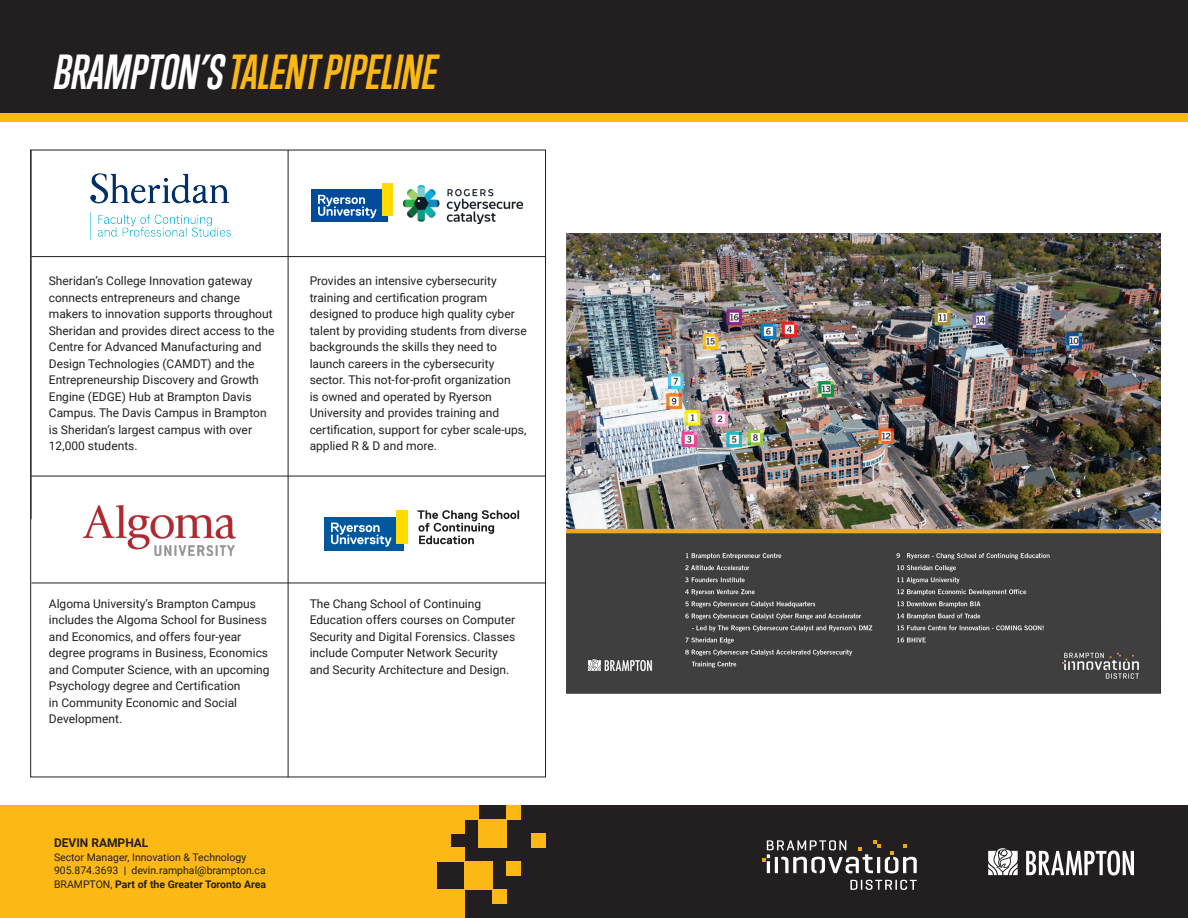
<style>
.page{position:relative;width:1188px;height:918px;background:#fff}
.page>*{position:absolute;margin:0;border:0;box-sizing:border-box;transform-origin:0 0}
.t1{font:italic 700 45px "Trump Gothic Pro";color:#fcb814}
.t2{font:12px/16.5px "Roboto";color:#231f20}
.t3{font:700 12px "Roboto";color:#231f20}
.t4{font:10.5px/13.5px "Roboto";color:#231f20}
.s1{color:#fff}
.s2{font-weight:700}
</style>
<div class="page">
<div style="left:417px;top:806px;width:771px;height:112px;background:#231f20"></div>
<div style="left:0;top:806px;width:436px;height:112px;background:#fcb814"></div>
<div style="left:436px;top:806px;width:28px;height:28px;background:#fcb814"></div>
<div style="left:464px;top:862px;width:28px;height:28px;background:#fcb814"></div>
<div style="left:478px;top:820px;width:28px;height:28px;background:#fcb814"></div>
<div style="left:436px;top:890px;width:28px;height:28px;background:#fcb814"></div>
<div style="left:506px;top:806px;width:14px;height:14px;background:#fcb814"></div>
<div style="left:492px;top:890px;width:14px;height:14px;background:#fcb814"></div>
<div style="left:506px;top:862px;width:14px;height:14px;background:#fcb814"></div>
<div style="left:532px;top:834px;width:14px;height:14px;background:#fcb814"></div>
<div style="left:464px;top:806px;width:14px;height:14px;background:#fcb814"></div>
<div style="left:450px;top:848px;width:14px;height:14px;background:#fcb814"></div>
<div style="left:436px;top:834px;width:14px;height:14px;background:#fcb814"></div>
<div style="left:436px;top:848px;width:14px;height:14px;background:#fcb814"></div>
<svg style="left:988px;top:848px;width:30px;height:27px"></svg>
<svg style="left:1026px;top:851px;width:108px;height:24px"></svg>
<svg style="left:850px;top:880px;width:67px;height:10px"></svg>
<svg style="left:762px;top:840px;width:155px;height:33px"></svg>
<div style="left:0;top:0;width:1188px;height:113px;background:#231f20"></div>
<div style="left:0;top:113px;width:1188px;height:9px;background:#fcb814"></div>
<img style="left:566px;top:234px;width:594px;height:459px">
<hr style="left:31px;top:476px;width:515px;height:1px;background:#231f20">
<hr style="left:31px;top:583px;width:515px;height:1px;background:#231f20">
<hr style="left:31px;top:256px;width:515px;height:1px;background:#231f20">
<hr style="left:288px;top:150px;width:1px;height:627px;background:#231f20">
<svg style="left:418px;top:510px;width:101px;height:34px"></svg>
<div style="left:324px;top:517px;width:80px;height:34px;background:#01589c"></div>
<div style="left:397px;top:510px;width:11px;height:34px;background:#ffdc01"></div>
<svg style="left:331px;top:523px;width:60px;height:24px"></svg>
<img style="left:90px;top:174px;width:140px;height:65px">
<img style="left:84px;top:506px;width:151px;height:49px">
<img style="left:404px;top:186px;width:118px;height:38px">
<div style="left:312px;top:190px;width:76px;height:32px;background:#004c9b"></div>
<div style="left:382px;top:183px;width:10px;height:33px;background:#ffdc00"></div>
<svg style="left:318px;top:195px;width:58px;height:23px"></svg>
<p class="t1" style="left:54px;top:45px;width:385px"><span class="s1">BRAMPTON’S</span> TALENT PIPELINE</p>
<p class="t2" style="left:49px;top:272px;width:227px">Sheridan’s College Innovation gateway connects entrepreneurs and change makers to innovation supports throughout Sheridan and provides direct access to the Centre for Advanced Manufacturing and Design Technologies (CAMDT) and the Entrepreneurship Discovery and Growth Engine (EDGE) Hub at Brampton Davis Campus. The Davis Campus in Brampton is Sheridan’s largest campus with over 12,000 students.</p>
<p class="t2" style="left:310px;top:272px;width:219px">Provides an intensive cybersecurity training and certification program designed to produce high quality cyber talent by providing students from diverse backgrounds the skills they need to launch careers in the cybersecurity sector. This not-for-profit organization<br>is owned and operated by Ryerson University and provides training and certification, support for cyber scale-ups, applied R &amp; D and more.</p>
<p class="t2" style="left:49px;top:595px;width:222px">Algoma University’s Brampton Campus includes the Algoma School for Business and Economics, and offers four-year degree programs in Business, Economics and Computer Science, with an upcoming Psychology degree and Certification<br>in Community Economic and Social Development.</p>
<p class="t2" style="left:310px;top:595px;width:207px">The Chang School of Continuing Education offers courses on Computer Security and Digital Forensics. Classes include Computer Network Security and Security Architecture and Design.</p>
<p class="t3" style="left:54px;top:834px;width:96px">DEVIN RAMPHAL</p>
<p class="t4" style="left:54px;top:850px;width:214px">Sector Manager, Innovation &amp; Technology<br>905.874.3693 | devin.ramphal@brampton.ca<br>BRAMPTON, <span class="s2">Part of the Greater Toronto Area</span></p>
</div>
